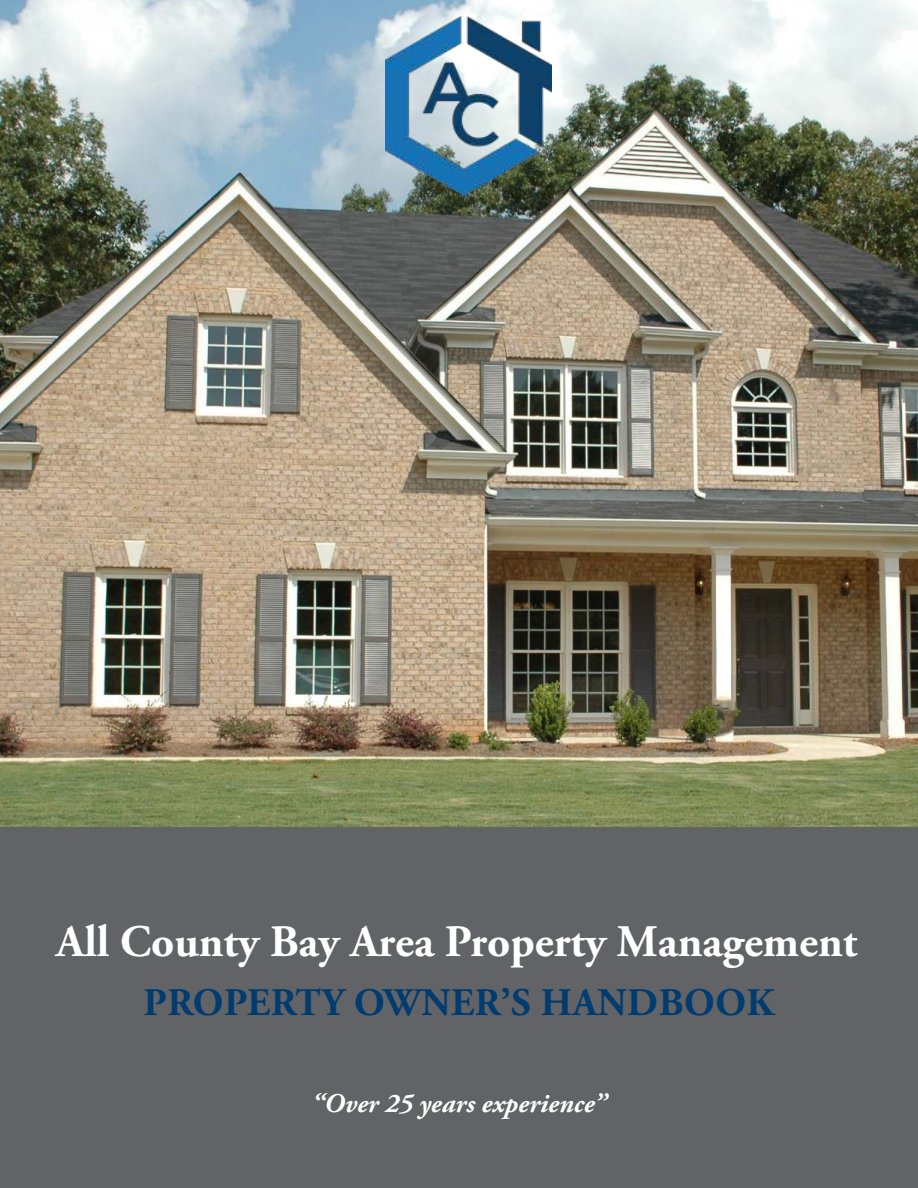
<style>
.page{position:relative;width:918px;height:1188px;background:#fff}
.page>*{position:absolute;margin:0;border:0;box-sizing:border-box;transform-origin:0 0}
.t1{font:700 45px "Adobe Garamond Pro";color:#fff}
.t2{font:700 39px "Adobe Garamond Pro";letter-spacing:.015em;color:#003c6f}
.t3{font:italic 700 27px "Adobe Garamond Pro";color:#fff}
</style>
<div class="page">
<img style="left:0;top:0;width:918px;height:827px">
<div style="left:0;top:827px;width:918px;height:361px;background:#626366"></div>
<img style="left:385px;top:16px;width:167px;height:180px">
<p class="t1" style="left:56px;top:923px;width:803px">All County Bay Area Property Management</p>
<p class="t2" style="left:143px;top:987px;width:633px">PROPERTY OWNER’S HANDBOOK</p>
<p class="t3" style="left:311px;top:1093px;width:297px">“Over 25 years experience”</p>
</div>
